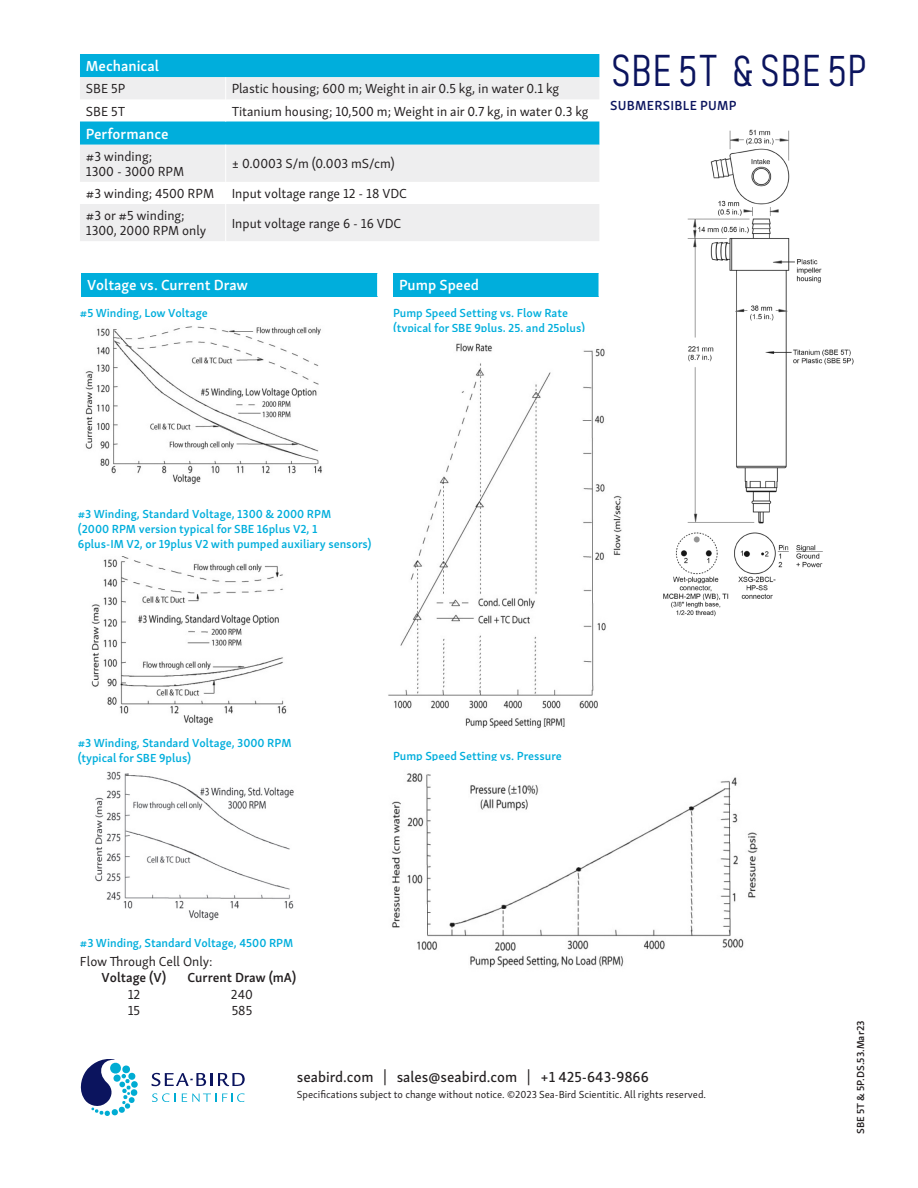
<style>
.page{position:relative;width:918px;height:1188px;background:#fff}
.page>*{position:absolute;margin:0;border:0;box-sizing:border-box;transform-origin:0 0}
.Product_Name{font:300 40.5px "BC Sklonar";letter-spacing:-.05em;color:#0b145e}
.Graph_Header{font:600 15px "Skolar Sans Latn";color:#fff}
.URL___Phone_Number{font:15px "Skolar Sans Latn Me";color:#231f20}
.Graph_Text{font:13.5px/15px "Skolar Sans Latn";color:#231f20}
.Body_Copy{font:13.5px/16.5px "Skolar Sans Latn";color:#231f20}
.Product_Definition{font:600 13.5px "Skolar Sans Latn";letter-spacing:.02em;color:#0b145e}
.Body_Copy-2{font:600 13.5px "Skolar Sans Latn";color:#231f20}
.Bold_Subhead{font:600 12px/15px "Skolar Sans Latn";color:#00aedc}
.Legal_Copy{font:10.5px "Skolar Sans Latn";color:#231f20}
.Doc_ID{font:600 10.5px "Skolar Sans Latn";color:#231f20}
.s1{font-weight:600}
</style>
<div class="page">
<svg style="left:151px;top:1073px;width:94px;height:13px"></svg>
<svg style="left:152px;top:1093px;width:24px;height:9px"></svg>
<svg style="left:182px;top:1094px;width:34px;height:8px"></svg>
<svg style="left:222px;top:1093px;width:23px;height:9px"></svg>
<svg style="left:80px;top:1059px;width:58px;height:57px"></svg>
<div style="left:80px;top:54px;width:519px;height:23px;background:#00aedc"></div>
<svg style="left:80px;top:77px;width:519px;height:164px;fill:#eeeeef"></svg>
<svg style="left:225px;top:77px;width:1px;height:45px"></svg>
<hr style="left:225px;top:145px;width:1px;height:37px;background:#fff">
<svg style="left:225px;top:182px;width:1px;height:22px"></svg>
<hr style="left:225px;top:204px;width:1px;height:37px;background:#fff">
<div style="left:81px;top:273px;width:297px;height:23px;background:#00aedc"></div>
<svg style="left:377px;top:273px;width:1px;height:23px"></svg>
<img style="left:85px;top:326px;width:237px;height:158px">
<img style="left:91px;top:556px;width:196px;height:170px">
<img style="left:95px;top:771px;width:199px;height:150px">
<div style="left:393px;top:273px;width:206px;height:23px;background:#00aedc"></div>
<img style="left:388px;top:343px;width:234px;height:385px">
<img style="left:392px;top:773px;width:366px;height:195px">
<img style="left:663px;top:129px;width:191px;height:488px">
<p class="Graph_Header" style="left:86px;top:54px;width:74px">Mechanical</p>
<p class="Graph_Text" style="left:86px;top:80px;width:41px">SBE 5P</p>
<p class="Graph_Text" style="left:232px;top:80px;width:329px">Plastic housing; 600 m; Weight in air 0.5 kg, in water 0.1 kg</p>
<p class="Graph_Text" style="left:86px;top:102px;width:41px">SBE 5T</p>
<p class="Graph_Text" style="left:232px;top:102px;width:358px">Titanium housing; 10,500 m; Weight in air 0.7 kg, in water 0.3 kg</p>
<p class="Graph_Header" style="left:86px;top:122px;width:84px">Performance</p>
<p class="Graph_Text" style="left:86px;top:148px;width:100px">#3 winding;<br>1300 - 3000 RPM</p>
<p class="Graph_Text" style="left:232px;top:155px;width:165px">± 0.0003 S/m (0.003 mS/cm)</p>
<p class="Graph_Text" style="left:86px;top:185px;width:130px">#3 winding; 4500 RPM</p>
<p class="Graph_Text" style="left:232px;top:185px;width:177px">Input voltage range 12 - 18 VDC</p>
<p class="Graph_Text" style="left:86px;top:207px;width:122px">#3 or #5 winding;<br>1300, 2000 RPM only</p>
<p class="Graph_Text" style="left:232px;top:214px;width:171px">Input voltage range 6 - 16 VDC</p>
<p class="Graph_Header" style="left:87px;top:273px;width:163px">Voltage vs. Current Draw</p>
<p class="Bold_Subhead" style="left:80px;top:304px;width:129px">#5 Winding, Low Voltage</p>
<p class="Graph_Header" style="left:399px;top:273px;width:81px">Pump Speed</p>
<p class="Bold_Subhead" style="left:393px;top:304px;width:177px">Pump Speed Setting vs. Flow Rate</p>
<p class="Bold_Subhead" style="left:393px;top:319px;width:193px">(typical for SBE 9plus, 25, and 25plus)</p>
<p class="Product_Name" style="left:610px;top:46px;width:260px">SBE 5T &amp; SBE 5P</p>
<p class="Product_Definition" style="left:610px;top:94px;width:128px">SUBMERSIBLE PUMP</p>
<p class="Bold_Subhead" style="left:78px;top:505px;width:295px">#3 Winding, Standard Voltage, 1300 &amp; 2000 RPM<br>(2000 RPM version typical for SBE 16plus V2, 1<br>6plus-IM V2, or 19plus V2 with pumped auxiliary sensors)</p>
<p class="Bold_Subhead" style="left:78px;top:734px;width:215px">#3 Winding, Standard Voltage, 3000 RPM (typical for SBE 9plus)</p>
<p class="Bold_Subhead" style="left:80px;top:935px;width:215px">#3 Winding, Standard Voltage, 4500 RPM</p>
<p class="Body_Copy" style="left:102px;top:952px;width:113px;text-indent:-22px">Flow Through Cell Only:<br><span class="s1">Voltage (V)</span></p>
<p class="Body_Copy-2" style="left:188px;top:967px;width:110px">Current Draw (mA)</p>
<p class="Body_Copy" style="left:128px;top:985px;width:14px">12</p>
<p class="Body_Copy" style="left:231px;top:985px;width:24px">240</p>
<p class="Body_Copy" style="left:128px;top:1001px;width:14px">15</p>
<p class="Body_Copy" style="left:232px;top:1001px;width:22px">585</p>
<p class="Bold_Subhead" style="left:393px;top:747px;width:170px">Pump Speed Setting vs. Pressure</p>
<p class="URL___Phone_Number" style="left:297px;top:1065px;width:353px">seabird.com | sales@seabird.com | +1 425-643-9866</p>
<p class="Legal_Copy" style="left:297px;top:1086px;width:411px">Specifications subject to change without notice. ©2023 Sea-Bird Scientitic. All rights reserved.</p>
<p class="Doc_ID" style="left:852px;top:1134px;width:115px;rotate:-90deg">SBE 5T &amp; 5P.DS.53.Mar23</p>
</div>
